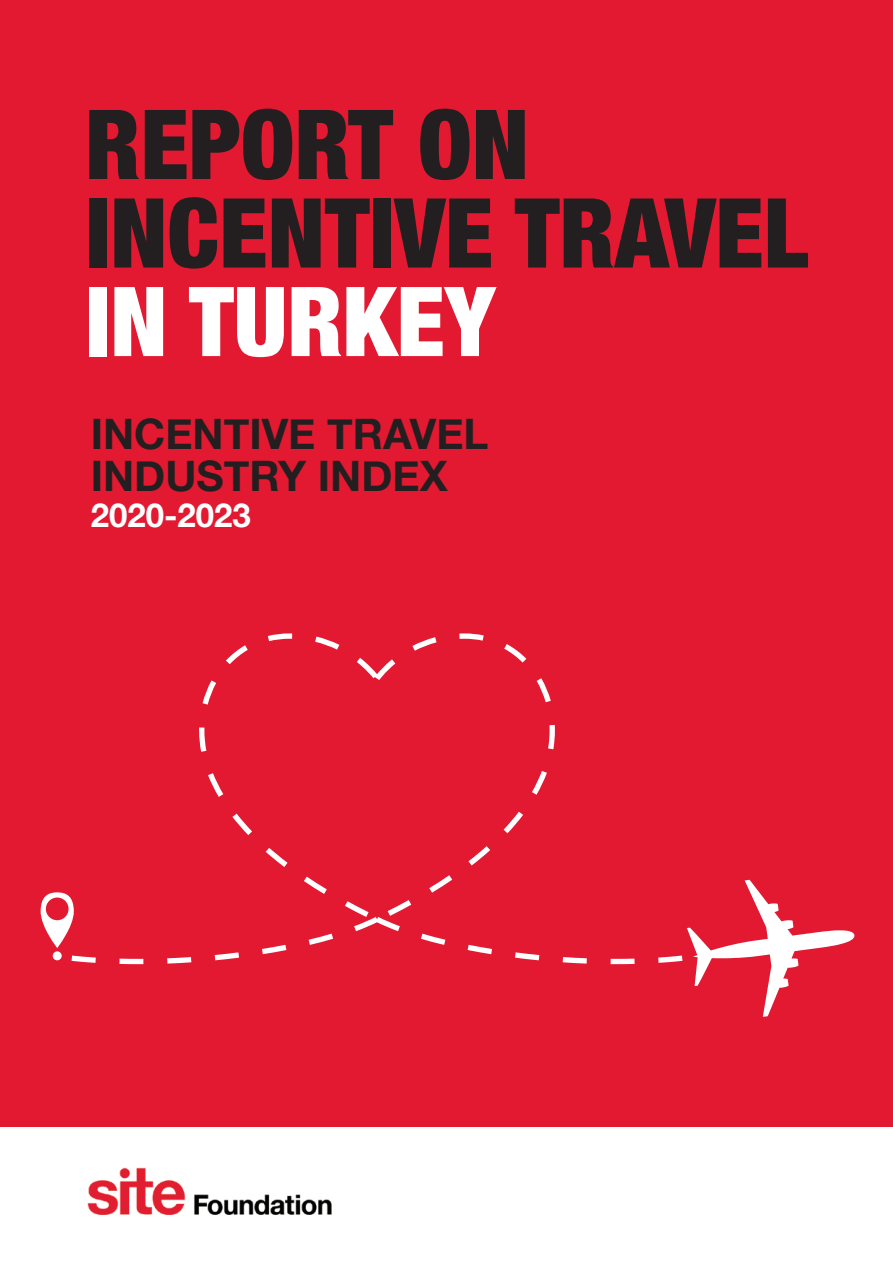
<style>
.page{position:relative;width:893px;height:1263px;background:#fff}
.page>*{position:absolute;margin:0;border:0;box-sizing:border-box;transform-origin:0 0}
.t1{font:900 condensed 96.6px/88.5px "Helvetica Neue";color:#231f20}
.t2{font:900 condensed 96.6px "Helvetica Neue";color:#fff}
.t3{font:700 42px/42px "Helvetica Neue";color:#231f20}
.t4{font:700 33px "Helvetica Neue";color:#fff}
</style>
<div class="page">
<div style="left:0;top:0;width:893px;height:1127px;background:#e21931"></div>
<img style="left:87px;top:1167px;width:245px;height:47px">
<svg style="left:199px;top:633px;width:356px;height:247px"></svg>
<svg style="left:41px;top:880px;width:813px;height:137px"></svg>
<div style="left:53px;top:951px;width:9px;height:9px;background:#fff;border-radius:50%"></div>
<h1 class="t1" style="left:85px;top:95px;width:725px">REPORT ON<br>INCENTIVE TRAVEL</h1>
<h1 class="t2" style="left:85px;top:242px;width:412px">IN TURKEY</h1>
<p class="t3" style="left:91px;top:414px;width:399px">INCENTIVE TRAVEL<br>INDUSTRY INDEX</p>
<p class="t4" style="left:91px;top:489px;width:162px">2020-2023</p>
</div>
